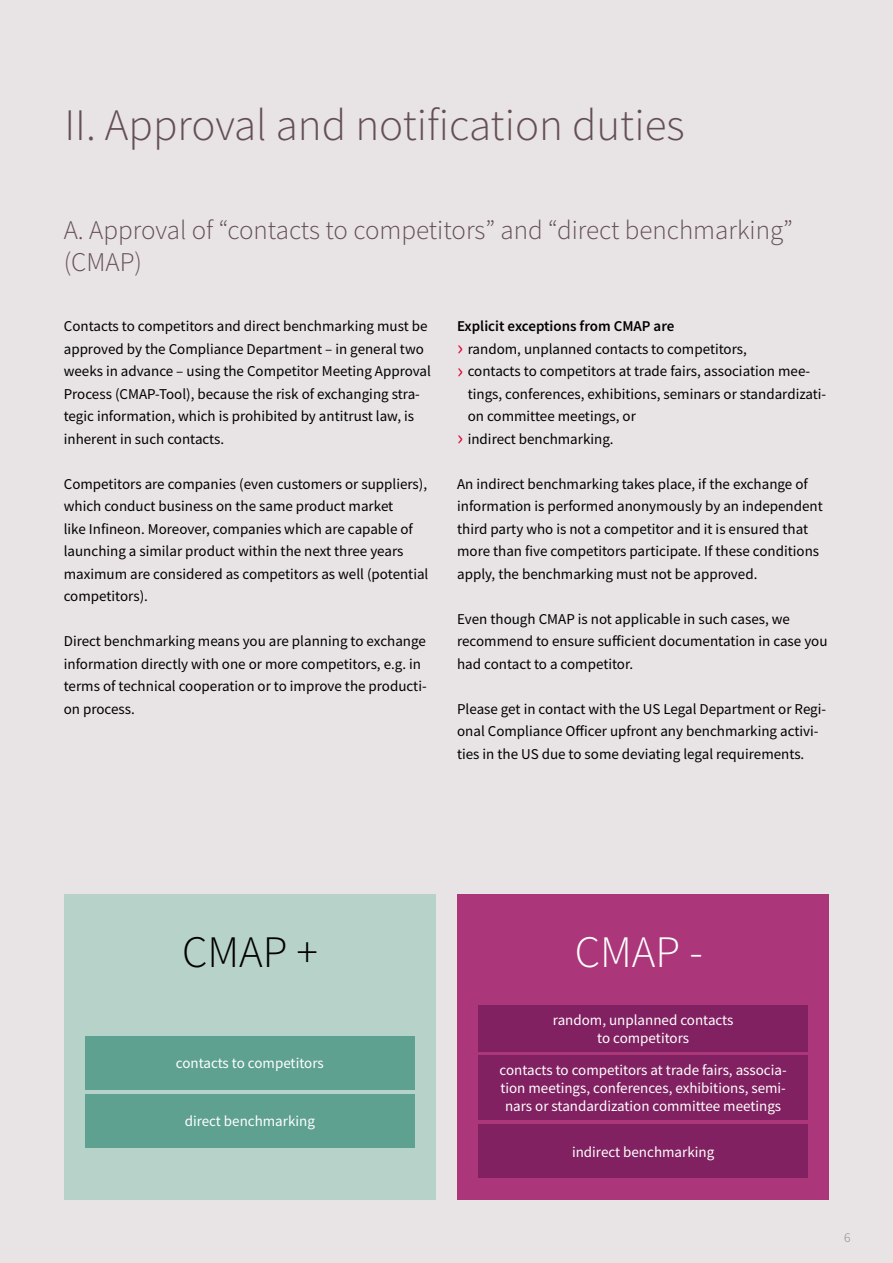
<style>
.page{position:relative;width:893px;height:1263px;background:#e8e3e4}
.page>*{position:absolute;margin:0;border:0;box-sizing:border-box;transform-origin:0 0}
.t1{font:300 45px "Source Sans Pro";color:#645054}
.t2{font:300 45px "Source Sans Pro";color:#000}
.t3{font:300 45px "Source Sans Pro";color:#fff}
.t4{font:300 27px/32.4px "Source Sans Pro";color:#645054}
.t5{font:15px/22.5px "Source Sans Pro";color:#000}
.t6{font:15px/18px "Source Sans Pro";color:#fff;text-align:center}
.t7{font:600 15px "Source Sans Pro";color:#000}
.t8{font:300 13.5px "Source Sans Pro";color:#928285}
.s1{font-size:22.5px;color:#e20036}
</style>
<div class="page">
<div style="left:64px;top:894px;width:372px;height:305px;background:#b7d2c9"></div>
<div style="left:457px;top:894px;width:371px;height:305px;background:#ab377a"></div>
<div style="left:85px;top:1036px;width:330px;height:53px;background:#5ea190"></div>
<div style="left:85px;top:1094px;width:330px;height:53px;background:#5ea190"></div>
<div style="left:478px;top:1005px;width:330px;height:46px;background:#812161"></div>
<div style="left:478px;top:1124px;width:330px;height:54px;background:#812161"></div>
<div style="left:478px;top:1056px;width:330px;height:64px;background:#812161"></div>
<h1 class="t1" style="left:64px;top:98px;width:622px">II. Approval and notification duties</h1>
<h2 class="t4" style="left:64px;top:214px;width:731px">A. Approval of “contacts to competitors” and “direct benchmarking” (CMAP)</h2>
<p class="t5" style="left:64px;top:315px;width:369px">Contacts to competitors and direct benchmarking must be approved by the Compliance Department – in general two weeks in advance – using the Competitor Meeting Approval Process (CMAP-Tool), because the risk of exchanging stra&shy;tegic information, which is prohibited by antitrust law, is inherent in such contacts.</p>
<p class="t5" style="left:64px;top:472px;width:366px">Competitors are companies (even customers or suppliers), which conduct business on the same product market<br>like Infineon. Moreover, companies which are capable of launching a similar product within the next three years maximum are considered as competitors as well (potential competitors).</p>
<p class="t5" style="left:64px;top:630px;width:364px">Direct benchmarking means you are planning to exchange information directly with one or more competitors, e.g. in terms of technical cooperation or to improve the producti&shy;on process.</p>
<p class="t7" style="left:457px;top:316px;width:219px">Explicit exceptions from CMAP are</p>
<p class="t5" style="left:457px;top:337px;width:291px"><span class="s1">›</span> random, unplanned contacts to competitors,</p>
<p class="t5" style="left:457px;top:360px;width:355px"><span class="s1">›</span> contacts to competitors at trade fairs, association mee-</p>
<p class="t5" style="left:468px;top:382px;width:360px">tings, conferences, exhibitions, seminars or standardizati-</p>
<p class="t5" style="left:468px;top:405px;width:170px">on committee meetings, or</p>
<p class="t5" style="left:457px;top:427px;width:158px"><span class="s1">›</span> indirect benchmarking.</p>
<p class="t5" style="left:457px;top:472px;width:367px">An indirect benchmarking takes place, if the exchange of information is performed anonymously by an independent third party who is not a competitor and it is ensured that more than five competitors participate. If these conditions apply, the benchmarking must not be approved.</p>
<p class="t5" style="left:457px;top:607px;width:372px">Even though CMAP is not applicable in such cases, we recommend to ensure sufficient documentation in case you had contact to a competitor.</p>
<p class="t5" style="left:457px;top:697px;width:371px">Please get in contact with the US Legal Department or Regi&shy;onal Compliance Officer upfront any benchmarking activi&shy;ties in the US due to some deviating legal requirements.</p>
<h1 class="t2" style="left:182px;top:924px;width:138px">CMAP +</h1>
<h1 class="t3" style="left:575px;top:924px;width:129px">CMAP -</h1>
<p class="t6" style="left:176px;top:1054px;width:149px">contacts to competitors</p>
<p class="t6" style="left:185px;top:1112px;width:132px">direct benchmarking</p>
<p class="t6" style="left:553px;top:1011px;width:182px">random, unplanned contacts to competitors</p>
<p class="t6" style="left:500px;top:1061px;width:289px">contacts to competitors at trade fairs, associa&shy;tion meetings, conferences, exhibitions, semi&shy;nars or standardization committee meetings</p>
<p class="t6" style="left:572px;top:1142px;width:144px">indirect benchmarking</p>
<p class="t8" style="left:844px;top:1229px;width:8px">6</p>
</div>
